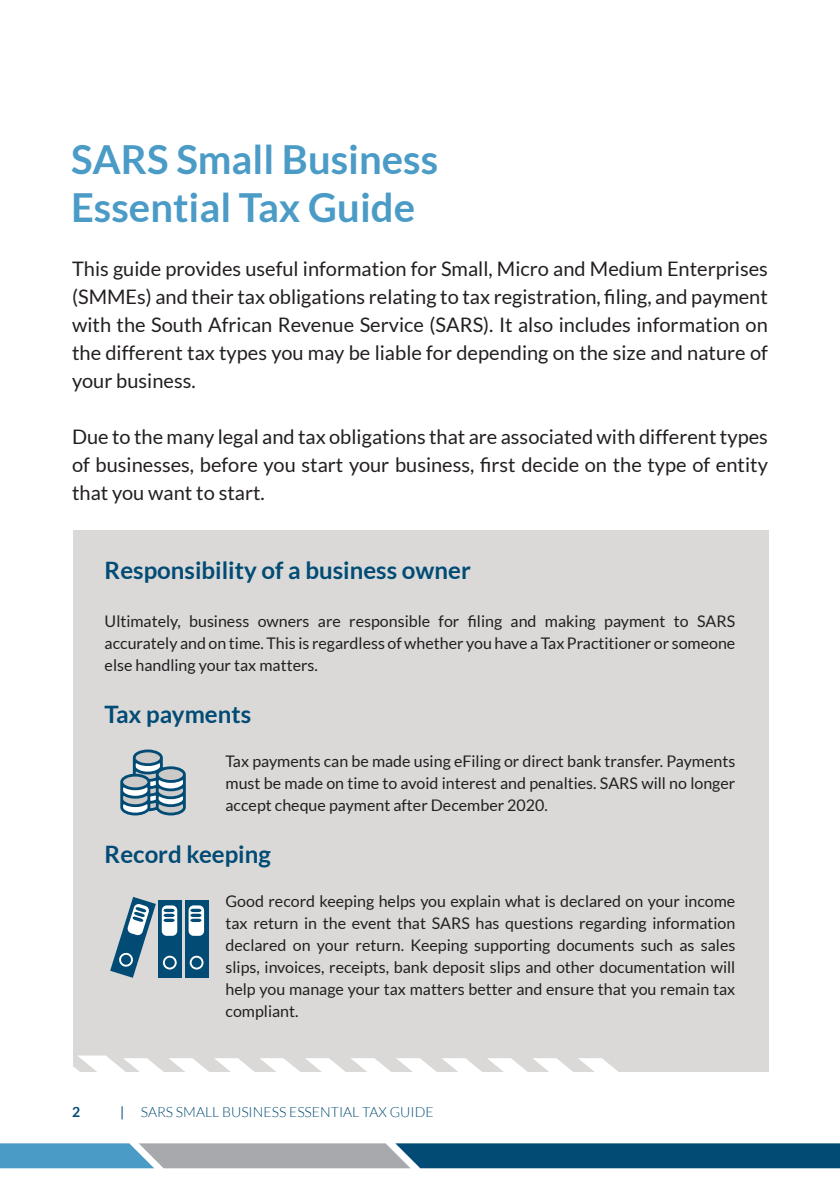
<style>
.page{position:relative;width:840px;height:1191px;background:#fff}
.page>*{position:absolute;margin:0;border:0;box-sizing:border-box;transform-origin:0 0}
.t1{font:700 40px/48px "Lato";color:#4b9bc7}
.t2{font:700 24px "Lato";color:#014b75}
.t3{font:20px/28px "Lato";color:#231f20;text-align:justify}
.t4{font:16px/22px "Lato";color:#231f20;text-align:justify}
.t5{font:300 14px "Lato";color:#014b75}
.t6{font:700 14px "Lato";color:#014b75}
.s1{font-weight:400}
</style>
<div class="page">
<svg style="left:0;top:1143px;width:839px;height:25px;background:#477a97"></svg>
<div style="left:73px;top:530px;width:695px;height:542px;background:#dad9d8"></div>
<svg style="left:73px;top:1055px;width:545px;height:17px"></svg>
<svg style="left:120px;top:749px;width:66px;height:66px"></svg>
<div style="left:158px;top:900px;width:23px;height:77px;background:#014b75"></div>
<div style="left:162px;top:905px;width:15px;height:30px;background:#fff;border-radius:5px"></div>
<svg style="left:163px;top:955px;width:14px;height:14px"></svg>
<div style="left:165px;top:957px;width:10px;height:10px;background:#014b75;border-radius:50%"></div>
<svg style="left:163px;top:908px;width:11px;height:14px"></svg>
<div style="left:185px;top:900px;width:23px;height:77px;background:#014b75"></div>
<div style="left:188px;top:905px;width:16px;height:30px;background:#fff;border-radius:5px"></div>
<svg style="left:189px;top:955px;width:14px;height:14px"></svg>
<div style="left:191px;top:957px;width:10px;height:10px;background:#014b75;border-radius:50%"></div>
<svg style="left:190px;top:908px;width:11px;height:14px"></svg>
<svg style="left:110px;top:897px;width:46px;height:80px"></svg>
<p class="t1" style="left:71px;top:135px;width:368px">SARS Small Business<br>Essential Tax Guide</p>
<p class="t3" style="left:72px;top:255px;width:697px">This guide provides useful information for Small, Micro and Medium Enterprises (SMMEs) and their tax obligations relating to tax registration, filing, and payment with the South African Revenue Service (SARS). It also includes information on the different tax types you may be liable for depending on the size and nature of your business.</p>
<p class="t3" style="left:72px;top:423px;width:697px">Due to the many legal and tax obligations that are associated with different types of businesses, before you start your business, first decide on the type of entity that you want to start.</p>
<p class="t2" style="left:105px;top:556px;width:367px">Responsibility of a business owner</p>
<p class="t4" style="left:105px;top:610px;width:632px">Ultimately, business owners are responsible for filing and making payment to SARS accurately and on time. This is regardless of whether you have a Tax Practitioner or someone else handling your tax matters.</p>
<p class="t2" style="left:105px;top:700px;width:148px">Tax payments</p>
<p class="t4" style="left:225px;top:750px;width:511px">Tax payments can be made using eFiling or direct bank transfer. Payments must be made on time to avoid interest and penalties. SARS will no longer accept cheque payment after December 2020.</p>
<p class="t2" style="left:105px;top:840px;width:168px">Record keeping</p>
<p class="t4" style="left:225px;top:890px;width:511px">Good record keeping helps you explain what is declared on your income tax return in the event that SARS has questions regarding information declared on your return. Keeping supporting documents such as sales slips, invoices, receipts, bank deposit slips and other documentation will help you manage your tax matters better and ensure that you remain tax compliant.</p>
<p class="t6" style="left:72px;top:1104px;width:10px">2</p>
<p class="t5" style="left:120px;top:1104px;width:314px"><span class="s1">|</span> SARS SMALL BUSINESS ESSENTIAL TAX GUIDE</p>
</div>
